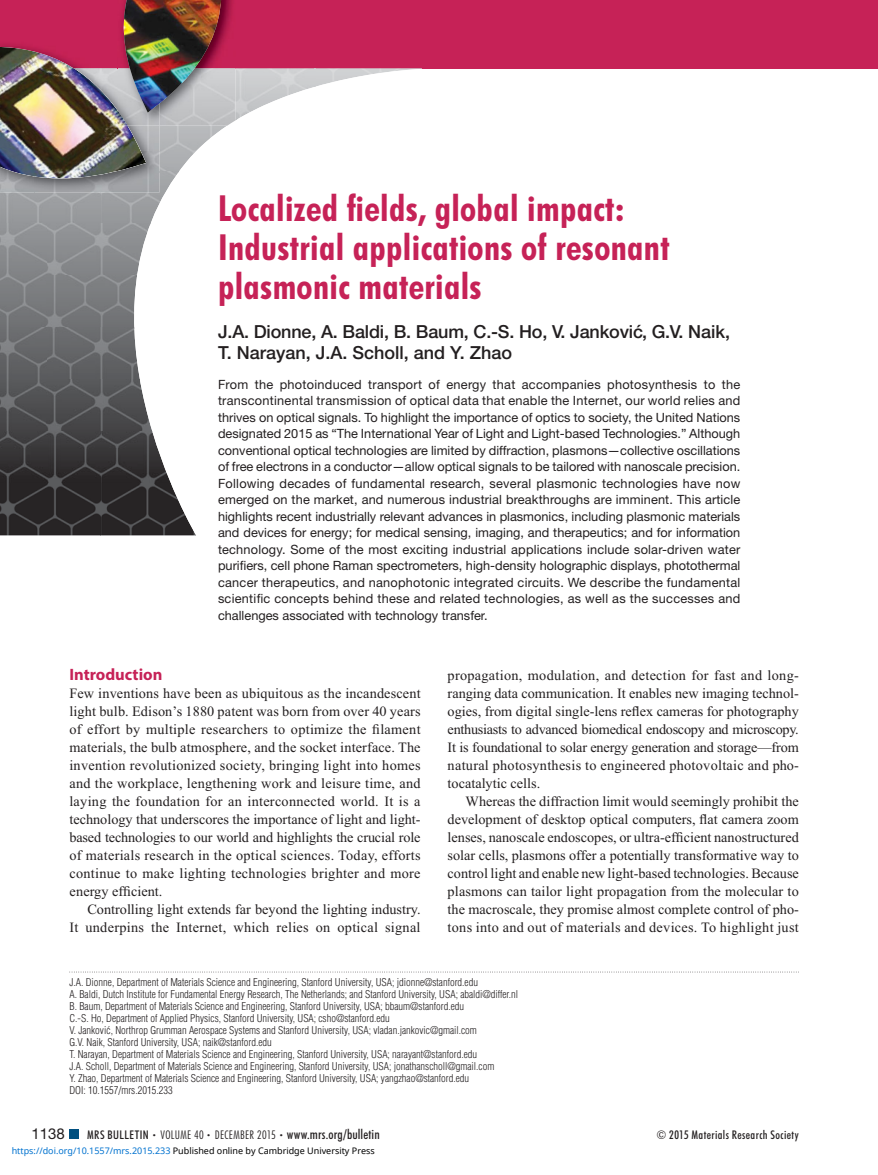
<style>
.page{position:relative;width:878px;height:1175px;background:#fff}
.page>*{position:absolute;margin:0;border:0;box-sizing:border-box;transform-origin:0 0}
.t1{font:700 condensed 36px/39px "Futura BT";letter-spacing:.01em;color:#c62257}
.t2{font:500 18px/21px "Helvetica Neue LT Std";letter-spacing:-.005em;color:#231f20}
.t3{font:700 16.5px "Myriad Pro";color:#c62257}
.t4{font:15px "Helvetica Neue LT Std";color:#231f20}
.t5{font:14.25px/18px "Times New Roman";letter-spacing:.02em;color:#231f20;text-align:justify}
.t6{font:14.25px/18px "Times New Roman";color:#231f20;text-align:right}
.t7{font:12.75px/16.5px "Helvetica Neue LT Std";color:#231f20;text-align:justify}
.t8{font:300 condensed 12px "Futura BT";letter-spacing:.025em;color:#231f20}
.t9{font:500 condensed 12px "Futura BT";letter-spacing:.035em;color:#231f20}
.t10{font:300 condensed 10.5px/12px "Helvetica LT Std";color:#231f20}
.t11{font:9px "Noto Sans";color:#000}
.s1{font-weight:500}
.s2{font-size:7.5px}
.s3{font-weight:500;font-size:13.5px}
.s4{color:#0172cf}
</style>
<div class="page">
<div style="left:0;top:0;width:878px;height:68px;background:#c62257"></div>
<div style="left:69px;top:1130px;width:9px;height:8px;background:#005080"></div>
<img style="left:315px;top:68px;width:107px;height:19px">
<img style="left:237px;top:68px;width:78px;height:51px">
<img style="left:100px;top:183px;width:71px;height:41px">
<img style="left:0;top:193px;width:100px;height:31px">
<img style="left:47px;top:224px;width:104px;height:52px">
<img style="left:0;top:224px;width:47px;height:208px">
<img style="left:46px;top:276px;width:91px;height:52px">
<img style="left:46px;top:328px;width:94px;height:52px">
<img style="left:46px;top:380px;width:107px;height:52px">
<img style="left:0;top:432px;width:171px;height:52px">
<img style="left:0;top:484px;width:196px;height:52px">
<img style="left:0;top:183px;width:34px;height:10px">
<img style="left:34px;top:183px;width:125px;height:10px">
<img style="left:0;top:0;width:237px;height:183px">
<img style="left:123px;top:0;width:99px;height:113px">
<svg style="left:69px;top:971px;width:728px;height:1px"></svg>
<h1 class="t1" style="left:218px;top:192px;width:453px">Localized fields, global impact:<br>Industrial applications of resonant plasmonic materials</h1>
<p class="t2" style="left:218px;top:323px;width:513px">J.A. Dionne , A. Baldi , B. Baum , C.-S. Ho , V. Jankovi c´ , G.V. Naik ,<br>T. Narayan , J.A. Scholl , and Y. Zhao</p>
<p class="t7" style="left:218px;top:377px;width:524px">From the photoinduced transport of energy that accompanies photosynthesis to the transcontinental transmission of optical data that enable the Internet, our world relies and thrives on optical signals. To highlight the importance of optics to society, the United Nations designated 2015 as “The International Year of Light and Light-based Technologies.” Although conventional optical technologies are limited by diffraction, plasmons—collective oscillations of free electrons in a conductor—allow optical signals to be tailored with nanoscale precision.<br>Following decades of fundamental research, several plasmonic technologies have now emerged on the market, and numerous industrial breakthroughs are imminent. This article highlights recent industrially relevant advances in plasmonics, including plasmonic materials and devices for energy; for medical sensing, imaging, and therapeutics; and for information technology. Some of the most exciting industrial applications include solar-driven water purifiers, cell phone Raman spectrometers, high-density holographic displays, photothermal cancer therapeutics, and nanophotonic integrated circuits. We describe the fundamental scientific concepts behind these and related technologies, as well as the successes and challenges associated with technology transfer.</p>
<p class="t3" style="left:69px;top:668px;width:95px">Introduction</p>
<p class="t5" style="left:69px;top:685px;width:353px">Few inventions have been as ubiquitous as the incandescent light bulb. Edison’s 1880 patent was born from over 40 years of effort by multiple researchers to optimize the filament materials, the bulb atmosphere, and the socket interface. The invention revolutionized society, bringing light into homes and the workplace, lengthening work and leisure time, and laying the foundation for an interconnected world. It is a technology that underscores the importance of light and light&shy;based technologies to our world and highlights the crucial role of materials research in the optical sciences. Today, efforts continue to make lighting technologies brighter and more energy efficient.</p>
<p class="t6" style="left:69px;top:901px;width:353px">Controlling light extends far beyond the lighting industry.<br>It underpins the Internet, which relies on optical signal</p>
<p class="t5" style="left:447px;top:667px;width:353px">propagation, modulation, and detection for fast and long&shy;ranging data communication. It enables new imaging technol&shy;ogies, from digital single-lens reflex cameras for photography enthusiasts to advanced biomedical endoscopy and microscopy.<br>It is foundational to solar energy generation and storage—from natural photosynthesis to engineered photovoltaic and pho&shy;tocatalytic cells.</p>
<p class="t5" style="left:447px;top:793px;width:353px;text-indent:18px">Whereas the diffraction limit would seemingly prohibit the development of desktop optical computers, flat camera zoom lenses, nanoscale endoscopes, or ultra-efficient nanostructured solar cells, plasmons offer a potentially transformative way to control light and enable new light-based technologies. Because plasmons can tailor light propagation from the molecular to the macroscale, they promise almost complete control of pho&shy;tons into and out of materials and devices. To highlight just</p>
<p class="t10" style="left:69px;top:977px;width:450px">J.A. Dionne , Department of Materials Science and Engineering , Stanford University , USA ; jdionne@stanford.edu<br>A. Baldi , Dutch Institute for Fundamental Energy Research , The Netherlands ; and Stanford University , USA ; abaldi@differ.nl B. Baum , Department of Materials Science and Engineering , Stanford University , USA ; bbaum@stanford.edu<br>C.-S. Ho , Department of Applied Physics , Stanford University , USA ; csho@stanford.edu<br>V. Jankovic´ , Northrop Grumman Aerospace Systems and Stanford University , USA ; vladan.jankovic@gmail.com<br>G.V. Naik , Stanford University , USA ; naik@stanford.edu<br>T. Narayan , Department of Materials Science and Engineering , Stanford University , USA ; narayant@stanford.edu<br>J.A. Scholl , Department of Materials Science and Engineering , Stanford University , USA ; jonathanscholl@gmail.com<br>Y. Zhao , Department of Materials Science and Engineering , Stanford University , USA ; yangzhao@stanford.edu<br>DOI: 10.1557/mrs.2015.233</p>
<p class="t4" style="left:32px;top:1128px;width:35px">1138</p>
<p class="t8" style="left:87px;top:1130px;width:294px"><span class="s1">MRS BULLETIN</span> <span class="s2">•</span> VOLUME 40 <span class="s2">•</span> DECEMBER 2015 <span class="s2">•</span> <span class="s3">www.mrs.org/bulletin</span></p>
<p class="t9" style="left:656px;top:1130px;width:144px">© 2015 Materials Research Society</p>
<p class="t11" style="left:12px;top:1143px;width:364px"><span class="s4">https://doi.org/10.1557/mrs.2015.233</span> Published online by Cambridge University Press</p>
</div>
